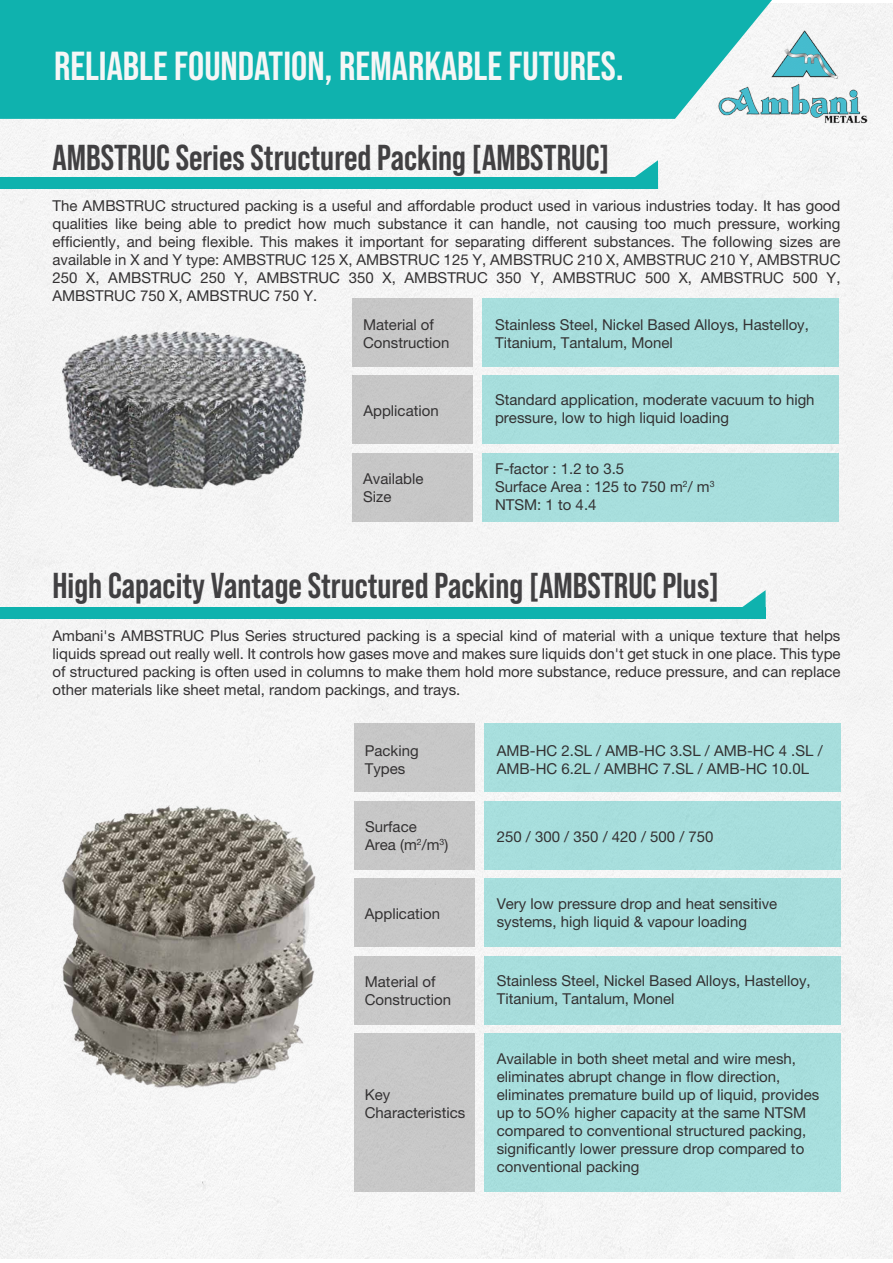
<style>
.page{position:relative;width:893px;height:1263px;background:#fff}
.page>*{position:absolute;margin:0;border:0;box-sizing:border-box;transform-origin:0 0}
.t1{font:700 40.5px "Bebas Neue Pro";color:#f6f6f6}
.t2{font:700 36px "Bebas Neue Pro";color:#414042}
.t3{font:15px/18px "Helvetica Neue LT 55 Rm";color:#333132}
</style>
<div class="page">
<div style="left:0;top:3px;width:893px;height:1255px;background:#f5f5f5"></div>
<div style="left:0;top:0;width:772px;height:119px;background:#0fb2ae"></div>
<div style="left:0;top:178px;width:658px;height:11px;background:#0fb2ae"></div>
<svg style="left:631px;top:160px;width:27px;height:18px"></svg>
<div style="left:483px;top:298px;width:356px;height:68px;background:#a6dddc"></div>
<div style="left:353px;top:298px;width:120px;height:68px;background:#c7c7c7"></div>
<div style="left:483px;top:375px;width:356px;height:69px;background:#a7dedd"></div>
<div style="left:353px;top:375px;width:120px;height:69px;background:#c7c7c7"></div>
<div style="left:483px;top:453px;width:356px;height:68px;background:#a7dedd"></div>
<div style="left:353px;top:453px;width:120px;height:68px;background:#c7c7c7"></div>
<div style="left:0;top:607px;width:766px;height:12px;background:#0fb2ae"></div>
<svg style="left:738px;top:590px;width:28px;height:17px"></svg>
<div style="left:484px;top:724px;width:356px;height:68px;background:#a7dedd"></div>
<div style="left:355px;top:724px;width:120px;height:68px;background:#c7c7c7"></div>
<div style="left:484px;top:801px;width:356px;height:68px;background:#a7dedd"></div>
<div style="left:355px;top:801px;width:120px;height:68px;background:#c7c7c7"></div>
<div style="left:484px;top:878px;width:356px;height:69px;background:#a6dddc"></div>
<div style="left:355px;top:878px;width:120px;height:69px;background:#c7c7c7"></div>
<div style="left:484px;top:956px;width:356px;height:68px;background:#a6dddc"></div>
<div style="left:355px;top:956px;width:120px;height:68px;background:#c8c8c8"></div>
<div style="left:484px;top:1033px;width:356px;height:158px;background:#a8dfdd"></div>
<div style="left:355px;top:1033px;width:120px;height:158px;background:#c8c8c8"></div>
<img style="left:0;top:220px;width:373px;height:379px">
<img style="left:0;top:740px;width:405px;height:410px">
<img style="left:713px;top:25px;width:155px;height:102px">
<h1 class="t1" style="left:54px;top:43px;width:571px">RELIABLE FOUNDATION, REMARKABLE FUTURES.</h1>
<h2 class="t2" style="left:53px;top:136px;width:558px">AMBSTRUC Series Structured Packing [AMBSTRUC]</h2>
<p class="t3" style="left:52px;top:196px;width:789px;text-align:justify">The AMBSTRUC structured packing is a useful and affordable product used in various industries today. It has good qualities like being able to predict how much substance it can handle, not causing too much pressure, working efficiently, and being flexible. This makes it important for separating different substances. The following sizes are available in X and Y type: AMBSTRUC 125 X, AMBSTRUC 125 Y, AMBSTRUC 210 X, AMBSTRUC 210 Y, AMBSTRUC 250 X, AMBSTRUC 250 Y, AMBSTRUC 350 X, AMBSTRUC 350 Y, AMBSTRUC 500 X, AMBSTRUC 500 Y, AMBSTRUC 750 X, AMBSTRUC 750 Y.</p>
<p class="t3" style="left:363px;top:315px;width:88px">Material of<br>Construction</p>
<p class="t3" style="left:495px;top:316px;width:315px">Stainless Steel, Nickel Based Alloys, Hastelloy,<br>Titanium, Tantalum, Monel</p>
<p class="t3" style="left:363px;top:401px;width:77px">Application</p>
<p class="t3" style="left:495px;top:390px;width:321px">Standard application, moderate vacuum to high pressure, low to high liquid loading</p>
<p class="t3" style="left:363px;top:469px;width:62px">Available<br>Size</p>
<p class="t3" style="left:495px;top:460px;width:221px">F-factor : 1.2 to 3.5<br>Surface Area : 125 to 750 m<sup>2</sup>/ m<sup>3<br></sup>NTSM: 1 to 4.4</p>
<h2 class="t2" style="left:53px;top:565px;width:668px">High Capacity Vantage Structured Packing [AMBSTRUC Plus]</h2>
<p class="t3" style="left:52px;top:626px;width:790px;text-align:justify">Ambani's AMBSTRUC Plus Series structured packing is a special kind of material with a unique texture that helps liquids spread out really well. It controls how gases move and makes sure liquids don't get stuck in one place. This type of structured packing is often used in columns to make them hold more substance, reduce pressure, and can replace other materials like sheet metal, random packings, and trays.</p>
<p class="t3" style="left:365px;top:741px;width:55px">Packing<br>Types</p>
<p class="t3" style="left:497px;top:741px;width:327px">AMB-HC 2.SL / AMB-HC 3.SL / AMB-HC 4 .SL /<br>AMB-HC 6.2L / AMBHC 7.SL / AMB-HC 10.0L</p>
<p class="t3" style="left:365px;top:817px;width:85px">Surface<br>Area (m<sup>2</sup>/m<sup>3</sup>)</p>
<p class="t3" style="left:497px;top:827px;width:218px">250 / 300 / 350 / 420 / 500 / 750</p>
<p class="t3" style="left:365px;top:904px;width:77px">Application</p>
<p class="t3" style="left:497px;top:894px;width:282px">Very low pressure drop and heat sensitive systems, high liquid &amp; vapour loading</p>
<p class="t3" style="left:365px;top:972px;width:88px">Material of<br>Construction</p>
<p class="t3" style="left:497px;top:971px;width:315px">Stainless Steel, Nickel Based Alloys, Hastelloy,<br>Titanium, Tantalum, Monel</p>
<p class="t3" style="left:365px;top:1085px;width:102px">Key<br>Characteristics</p>
<p class="t3" style="left:497px;top:1049px;width:324px">Available in both sheet metal and wire mesh, eliminates abrupt change in flow direction, eliminates premature build up of liquid, provides up to 5O% higher capacity at the same NTSM compared to conventional structured packing, significantly lower pressure drop compared to conventional packing</p>
</div>
